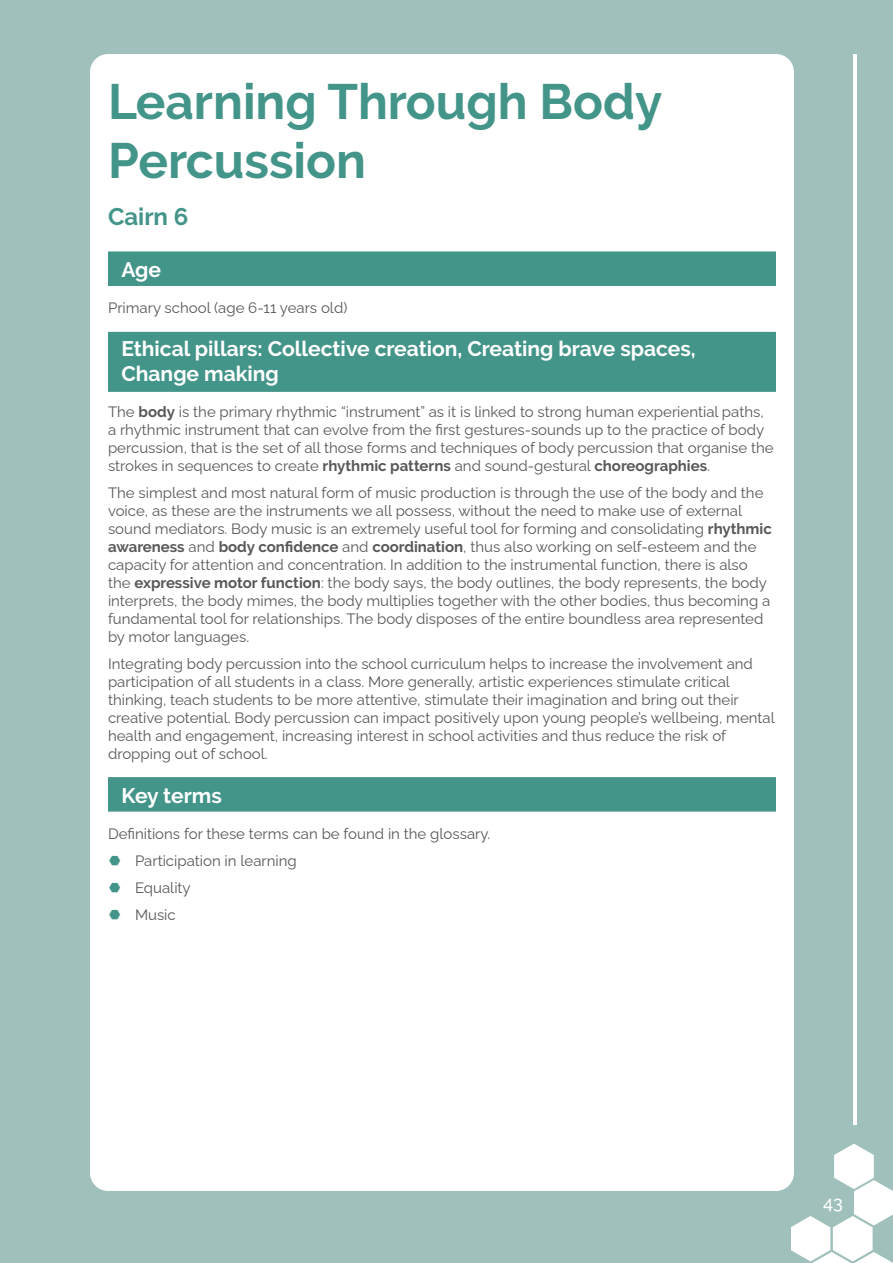
<style>
.page{position:relative;width:893px;height:1263px;background:#a0c0bb}
.page>*{position:absolute;margin:0;border:0;box-sizing:border-box;transform-origin:0 0}
.t1{font:700 49.5px/59.4px "Raleway";color:#439489}
.t2{font:700 24px "Raleway";color:#439489}
.t3{font:700 21px/25.2px "Raleway";color:#fff}
.t4{font:500 18px "Raleway";color:#fff}
.t5{font:15px/18px "Raleway";color:#57585a}
.s1{font-weight:700}
</style>
<div class="page">
<svg style="left:791px;top:1144px;width:102px;height:119px"></svg>
<hr style="left:854px;top:54px;width:3px;height:1070px;background:#fff">
<div style="left:90px;top:54px;width:704px;height:1137px;background:#fff;border-radius:18px"></div>
<div style="left:108px;top:251px;width:668px;height:35px;background:#439489"></div>
<div style="left:108px;top:332px;width:668px;height:60px;background:#439489"></div>
<div style="left:108px;top:777px;width:668px;height:35px;background:#439489"></div>
<h1 class="t1" style="left:108px;top:72px;width:556px">Learning Through Body<br>Percussion</h1>
<h2 class="t2" style="left:108px;top:203px;width:82px">Cairn 6</h2>
<h3 class="t3" style="left:122px;top:257px;width:41px">Age</h3>
<p class="t5" style="left:108px;top:297px;width:241px">Primary school (age 6-11 years old)</p>
<h3 class="t3" style="left:122px;top:336px;width:576px">Ethical pillars: Collective creation, Creating brave spaces,<br>Change making</h3>
<p class="t5" style="left:108px;top:401px;width:667px">The <span class="s1">body</span> is the primary rhythmic “instrument” as it is linked to strong human experiential paths, a rhythmic instrument that can evolve from the first gestures-sounds up to the practice of body percussion, that is the set of all those forms and techniques of body percussion that organise the strokes in sequences to create <span class="s1">rhythmic patterns</span> and sound-gestural <span class="s1">choreographies</span>.</p>
<p class="t5" style="left:108px;top:482px;width:665px">The simplest and most natural form of music production is through the use of the body and the voice, as these are the instruments we all possess, without the need to make use of external sound mediators. Body music is an extremely useful tool for forming and consolidating <span class="s1">rhythmic awareness</span> and <span class="s1">body confidence</span> and <span class="s1">coordination</span>, thus also working on self-esteem and the capacity for attention and concentration. In addition to the instrumental function, there is also the <span class="s1">expressive motor function</span>: the body says, the body outlines, the body represents, the body interprets, the body mimes, the body multiplies together with the other bodies, thus becoming a fundamental tool for relationships. The body disposes of the entire boundless area represented by motor languages.</p>
<p class="t5" style="left:108px;top:653px;width:668px">Integrating body percussion into the school curriculum helps to increase the involvement and participation of all students in a class. More generally, artistic experiences stimulate critical thinking, teach students to be more attentive, stimulate their imagination and bring out their creative potential. Body percussion can impact positively upon young people’s wellbeing, mental health and engagement, increasing interest in school activities and thus reduce the risk of dropping out of school.</p>
<h3 class="t3" style="left:122px;top:783px;width:102px">Key terms</h3>
<p class="t5" style="left:135px;top:818px;width:357px;line-height:27px;text-indent:-27px">Definitions for these terms can be found in the glossary.<br>Participation in learning<br>Equality<br>Music</p>
<p class="t4" style="left:823px;top:1189px;width:21px">43</p>
</div>
